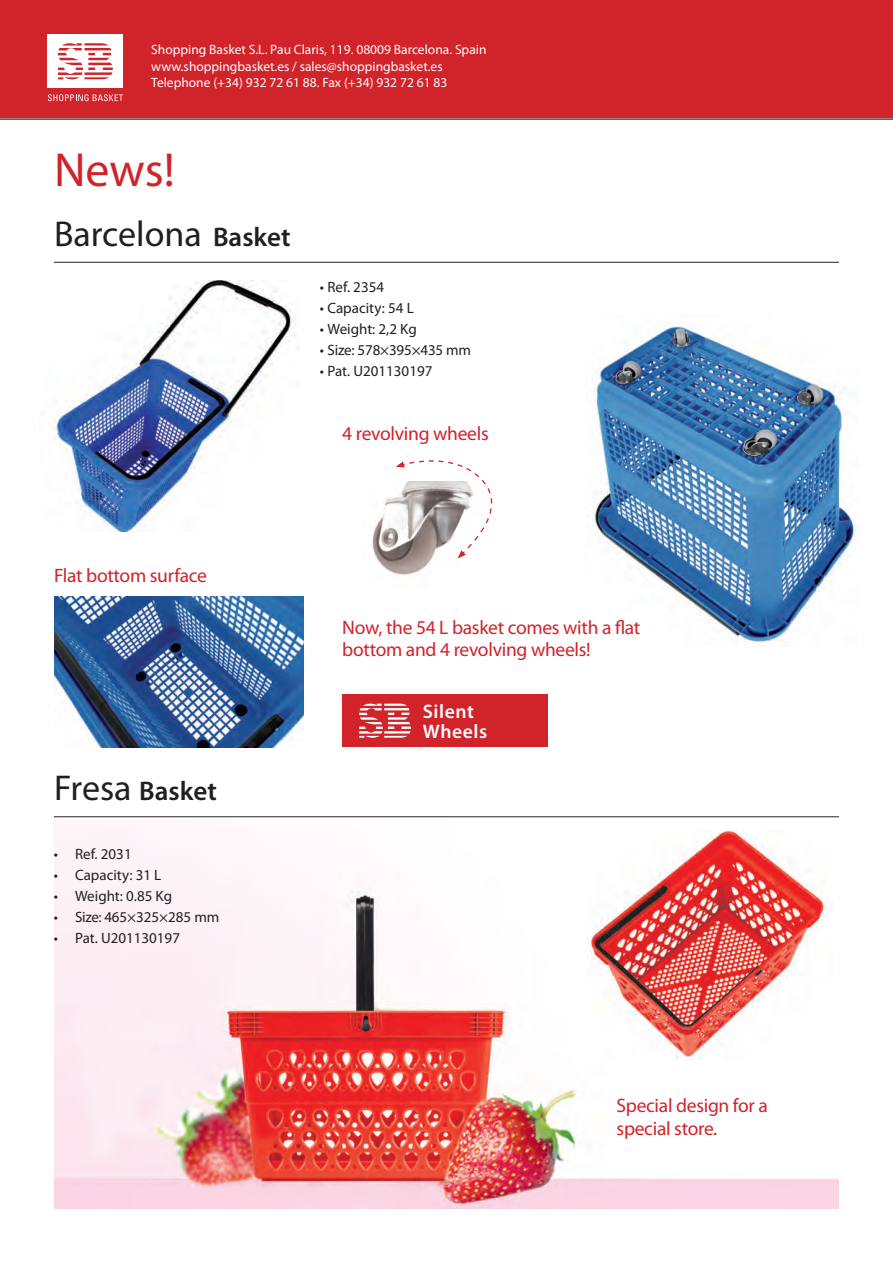
<style>
.page{position:relative;width:893px;height:1263px;background:#fff}
.page>*{position:absolute;margin:0;border:0;box-sizing:border-box;transform-origin:0 0}
.t1{font:48px "Myriad Pro";color:#d1232a}
.t2{font:36px "Myriad Pro";color:#231f20}
.t3{font:600 27px "Myriad Pro";color:#231f20}
.t4{font:600 19.65px "Myriad Pro";letter-spacing:.03em;color:#fff}
.t5{font:19.5px "Myriad Pro";letter-spacing:-.015em;color:#d1232a}
.t6{font:15px "Myriad Pro";color:#231f20}
.t7{font:13.5px/16.5px "Myriad Pro";color:#fff}
.s1{font-weight:600;font-size:27px}
.s2{font-weight:400;font-size:36px}
</style>
<div class="page">
<img style="left:54px;top:837px;width:785px;height:372px">
<img style="left:594px;top:325px;width:263px;height:318px">
<img style="left:54px;top:597px;width:249px;height:151px">
<img style="left:52px;top:281px;width:244px;height:250px">
<img style="left:372px;top:497px;width:87px;height:79px">
<svg style="left:396px;top:460px;width:97px;height:98px"></svg>
<img style="left:587px;top:830px;width:246px;height:228px">
<div style="left:0;top:0;width:893px;height:119px;background:#d1232a"></div>
<hr style="left:0;top:118px;width:893px;height:1px;background:#939598">
<hr style="left:54px;top:262px;width:785px;height:1px;background:#231f20">
<svg style="left:48px;top:94px;width:75px;height:7px"></svg>
<div style="left:48px;top:34px;width:75px;height:54px;background:#fff"></div>
<svg style="left:58px;top:43px;width:55px;height:37px"></svg>
<hr style="left:54px;top:816px;width:785px;height:1px;background:#231f20">
<div style="left:342px;top:694px;width:206px;height:53px;background:#d1232a"></div>
<svg style="left:359px;top:704px;width:52px;height:34px"></svg>
<p class="t7" style="left:151px;top:41px;width:337px">Shopping Basket S.L. Pau Claris, 119. 08009 Barcelona. Spain www.shoppingbasket.es / sales@shoppingbasket.es<br>Telephone (+34) 932 72 61 88. Fax (+34) 932 72 61 83</p>
<p class="t1" style="left:54px;top:140px;width:122px">News!</p>
<p class="t2" style="left:54px;top:212px;width:238px">Barcelona <span class="s1">Basket</span></p>
<p class="t6" style="left:320px;top:278px;width:66px">• Ref. 2354</p>
<p class="t6" style="left:320px;top:299px;width:95px">• Capacity: 54 L</p>
<p class="t6" style="left:320px;top:320px;width:98px">• Weight: 2,2 Kg</p>
<p class="t6" style="left:320px;top:341px;width:153px">• Size: 578×395×435 mm</p>
<p class="t6" style="left:320px;top:362px;width:114px">• Pat. U201130197</p>
<p class="t5" style="left:342px;top:421px;width:148px">4 revolving wheels</p>
<p class="t5" style="left:54px;top:564px;width:155px">Flat bottom surface</p>
<p class="t3" style="left:54px;top:774px;width:164px"><span class="s2">Fresa</span> Basket</p>
<p class="t6" style="left:54px;top:844px;width:79px">• Ref. 2031</p>
<p class="t6" style="left:54px;top:865px;width:109px">• Capacity: 31 L</p>
<p class="t6" style="left:54px;top:886px;width:120px">• Weight: 0.85 Kg</p>
<p class="t6" style="left:54px;top:907px;width:167px">• Size: 465×325×285 mm</p>
<p class="t6" style="left:54px;top:928px;width:128px">• Pat. U201130197</p>
<p class="t5" style="left:342px;top:615px;width:300px">Now, the 54 L basket comes with a flat</p>
<p class="t5" style="left:342px;top:638px;width:250px">bottom and 4 revolving wheels!</p>
<p class="t4" style="left:423px;top:699px;width:53px">Silent</p>
<p class="t4" style="left:423px;top:719px;width:66px">Wheels</p>
<p class="t5" style="left:617px;top:1094px;width:153px">Special design for a</p>
<p class="t5" style="left:617px;top:1116px;width:102px">special store.</p>
</div>
